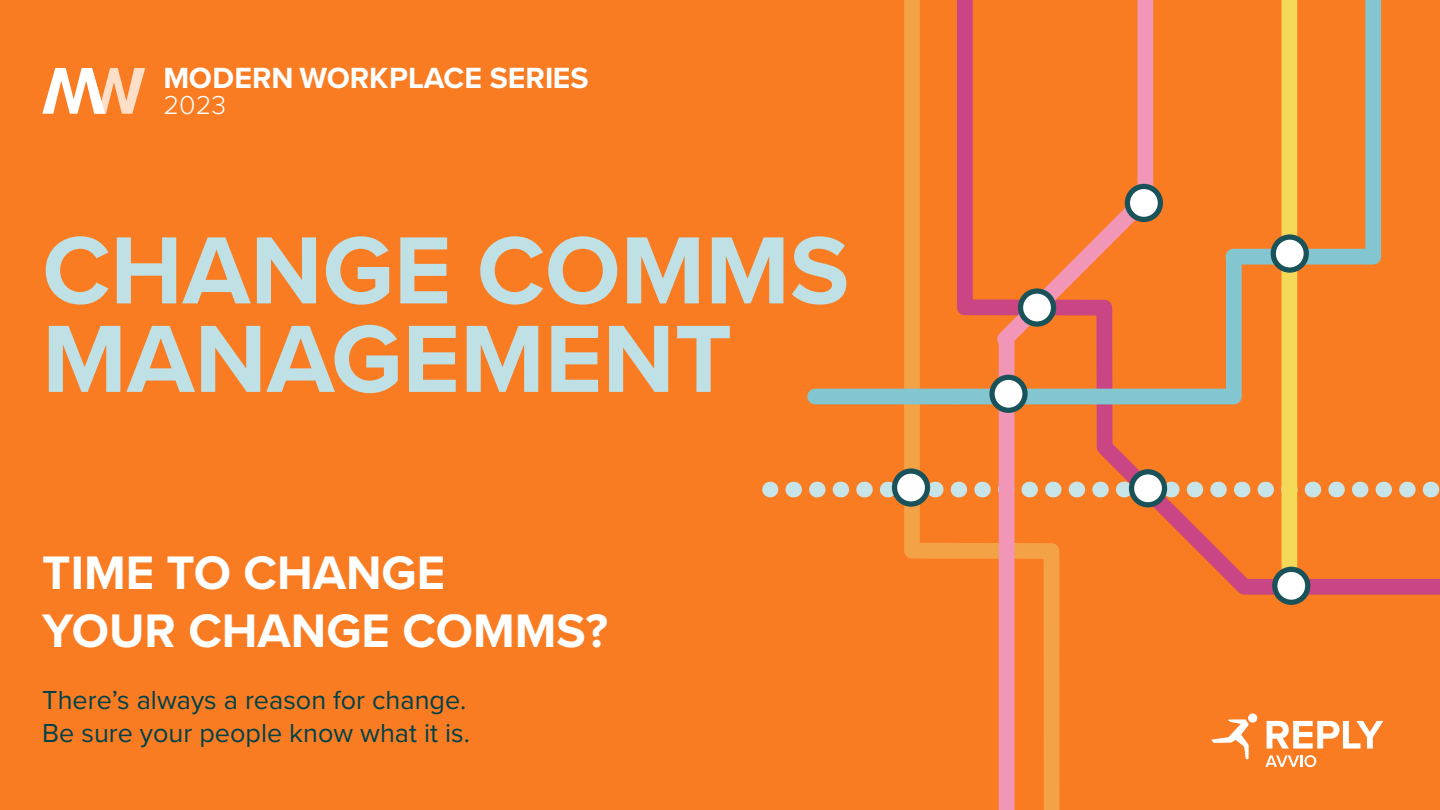
<style>
.page{position:relative;width:1440px;height:810px;background:#f97c22}
.page>*{position:absolute;margin:0;border:0;box-sizing:border-box;transform-origin:0 0}
.t1{font:700 99px/88.5px "Proxima Nova";color:#bfe1e5}
.t2{font:700 48.75px "Proxima Nova";color:#fff}
.t3{font:700 30.3px "Proxima Nova";color:#fff}
.t4{font:27px "Proxima Nova";color:#004149}
.t5{font:300 27px "Proxima Nova";color:#fff}
</style>
<div class="page">
<svg style="left:1074px;top:412px;width:366px;height:191px"></svg>
<svg style="left:896px;top:0;width:164px;height:810px"></svg>
<div style="left:815px;top:389px;width:140px;height:15px;background:#84c6cf"></div>
<svg style="left:770px;top:482px;width:1px;height:15px"></svg>
<svg style="left:793px;top:482px;width:647px;height:15px"></svg>
<div style="left:955px;top:389px;width:140px;height:15px;background:#84c6cf"></div>
<div style="left:1281px;top:0;width:16px;height:586px;background:#f4d858"></div>
<div style="left:999px;top:339px;width:15px;height:471px;background:#f196b6"></div>
<svg style="left:983px;top:0;width:399px;height:412px"></svg>
<svg style="left:1127px;top:186px;width:33px;height:33px"></svg>
<div style="left:1125px;top:184px;width:38px;height:38px;border:5px solid #1a525a;border-radius:50%"></div>
<svg style="left:1021px;top:291px;width:33px;height:33px"></svg>
<div style="left:1018px;top:288px;width:38px;height:39px;border:5px solid #1a525a;border-radius:50%"></div>
<svg style="left:1273px;top:237px;width:33px;height:33px"></svg>
<div style="left:1271px;top:234px;width:38px;height:39px;border:5px solid #1a525a;border-radius:50%"></div>
<svg style="left:1132px;top:472px;width:33px;height:33px"></svg>
<div style="left:1129px;top:469px;width:38px;height:38px;border:5px solid #1a525a;border-radius:50%"></div>
<svg style="left:992px;top:377px;width:33px;height:33px"></svg>
<div style="left:989px;top:375px;width:39px;height:38px;border:5px solid #1a525a;border-radius:50%"></div>
<svg style="left:895px;top:471px;width:33px;height:33px"></svg>
<div style="left:892px;top:468px;width:38px;height:39px;border:5px solid #1a525a;border-radius:50%"></div>
<svg style="left:1275px;top:569px;width:33px;height:33px"></svg>
<div style="left:1272px;top:567px;width:38px;height:38px;border:5px solid #1a525a;border-radius:50%"></div>
<div style="left:1248px;top:713px;width:9px;height:10px;background:#fff;border-radius:50%"></div>
<svg style="left:1211px;top:719px;width:38px;height:40px"></svg>
<svg style="left:1267px;top:721px;width:116px;height:28px"></svg>
<svg style="left:1265px;top:755px;width:51px;height:12px"></svg>
<svg style="left:42px;top:68px;width:103px;height:46px"></svg>
<p class="t3" style="left:164px;top:55px;width:426px">MODERN WORKPLACE SERIES</p>
<p class="t5" style="left:164px;top:85px;width:64px">2023</p>
<p class="t1" style="left:42px;top:224px;width:809px">CHANGE COMMS<br>MANAGEMENT</p>
<p class="t2" style="left:42px;top:537px;width:404px">TIME TO CHANGE</p>
<p class="t2" style="left:42px;top:594px;width:567px">YOUR CHANGE COMMS?</p>
<p class="t4" style="left:42px;top:680px;width:425px">There’s always a reason for change.</p>
<p class="t4" style="left:42px;top:713px;width:429px">Be sure your people know what it is.</p>
</div>
